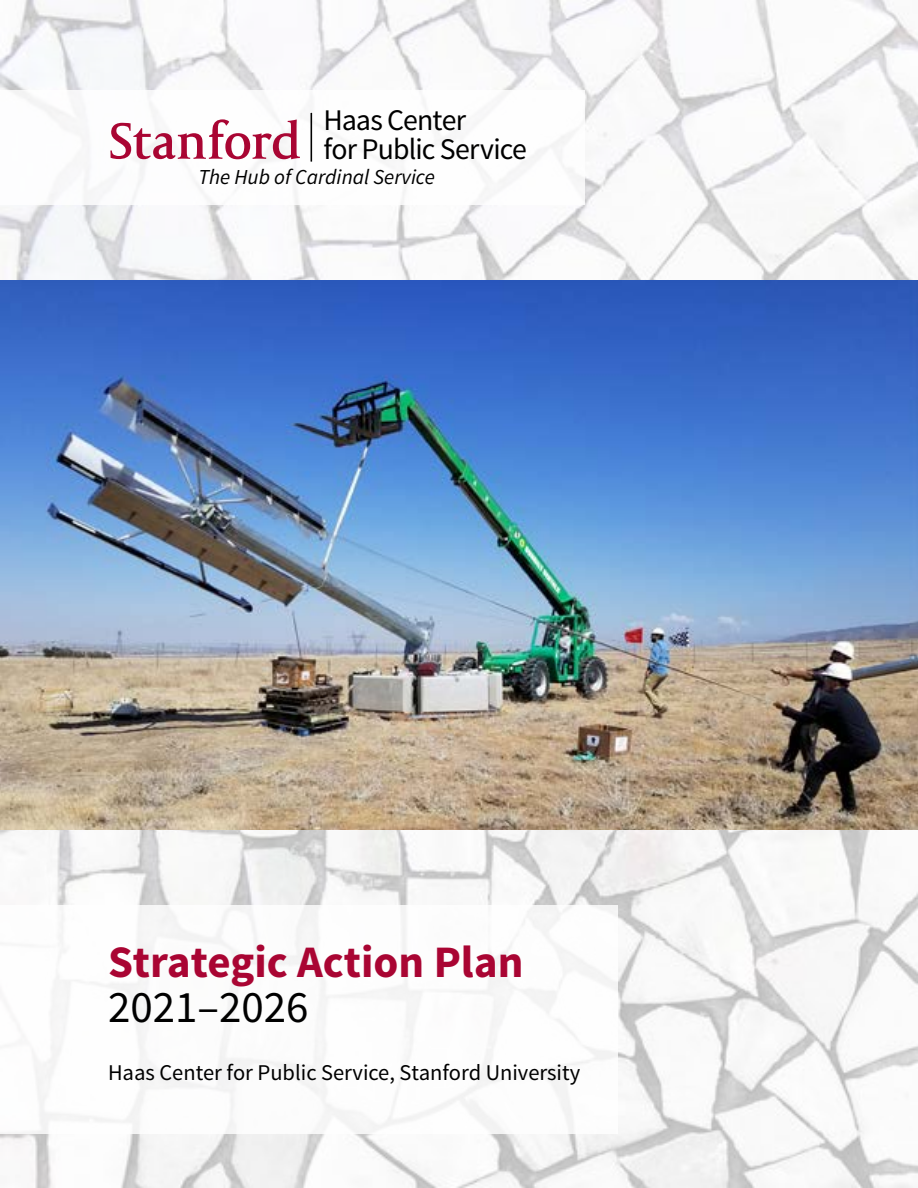
<style>
.page{position:relative;width:918px;height:1188px;background:#fff}
.page>*{position:absolute;margin:0;border:0;box-sizing:border-box;transform-origin:0 0}
.t1{font:700 45px "Source Sans Pro";color:#a90533}
.t2{font:45px "Source Sans Pro";color:#000}
.t3{font:30px/30px "Source Sans Pro";letter-spacing:-.03em;color:#000}
.t4{font:22.5px "Source Sans Pro";color:#000}
.t5{font:italic 21.3px "Source Sans Pro";color:#000}
</style>
<div class="page">
<img style="left:0;top:0;width:918px;height:1188px">
<img style="left:0;top:281px;width:918px;height:548px">
<div style="left:0;top:91px;width:584px;height:114px;background:#fff"></div>
<div style="left:0;top:905px;width:618px;height:229px;background:#fff"></div>
<hr style="left:311px;top:113px;width:1px;height:49px;background:#000">
<svg style="left:110px;top:119px;width:190px;height:40px"></svg>
<h2 class="t3" style="left:324px;top:105px;width:205px">Haas Center<br>for Public Service</h2>
<p class="t5" style="left:198px;top:164px;width:238px">The Hub of Cardinal Service</p>
<h1 class="t1" style="left:108px;top:933px;width:417px">Strategic Action Plan</h1>
<h1 class="t2" style="left:108px;top:979px;width:202px">2021–2026</h1>
<p class="t4" style="left:108px;top:1059px;width:474px">Haas Center for Public Service, Stanford University</p>
</div>
